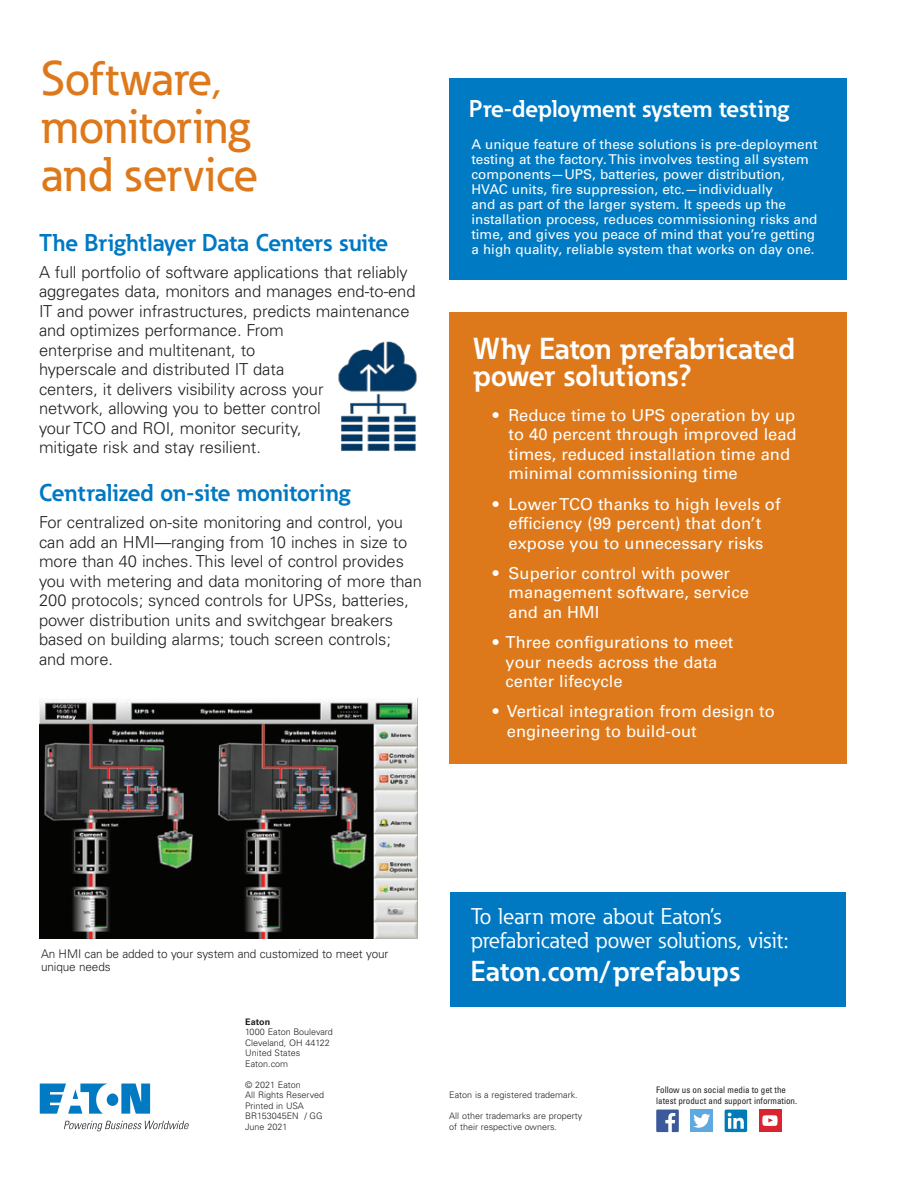
<style>
.page{position:relative;width:918px;height:1188px;background:#fff}
.page>*{position:absolute;margin:0;border:0;box-sizing:border-box;transform-origin:0 0}
._01_Headline___ADJ_S{font:500 48px/48px "Eaton";color:#de791b}
._02_Body__8_5_pt{font:700 30px/27px "Eaton";color:#fff}
._02_Body{font:700 28.5px "Eaton";color:#fff}
._02_Body__8_5_pt-2{font:700 24px "Eaton";letter-spacing:-.005em;color:#0079c2}
._02_Body__8_5_pt-3{font:700 24px "Eaton";letter-spacing:-.005em;color:#fff}
._02_Body-2{font:22.5px/24px "Eaton";letter-spacing:-.005em;color:#fff}
._02_Body__8_5_pt-4{font:300 16.5px/19.5px "Univers LT Std";letter-spacing:-.005em;color:#231f20}
._02_Body__8_5_pt-5{font:16.5px/19.5px "Univers LT Std";color:#fff}
._02_Body__8_5_pt-6{font:13.5px/15px "Univers LT Std";color:#fff}
._02_Body__8_5_pt-7{font:300 12px/13.5px "Univers LT Std";letter-spacing:-.01em;color:#231f20}
._09_Backpage_Body{font:300 9px/10.5px "Univers LT Std";color:#231f20}
._09_Social_Media_Tex{font:condensed 9px/10.5px "Univers LT Std";color:#231f20}
._09_Backpage_Body-2{font:700 9px "Univers LT Std";color:#231f20}
</style>
<div class="page">
<svg style="left:40px;top:1084px;width:110px;height:30px"></svg>
<svg style="left:64px;top:1121px;width:125px;height:10px"></svg>
<div style="left:450px;top:892px;width:396px;height:114px;background:#0079c2"></div>
<div style="left:450px;top:78px;width:397px;height:201px;background:#007ac2"></div>
<div style="left:450px;top:312px;width:397px;height:452px;background:#de791b"></div>
<img style="left:40px;top:699px;width:378px;height:239px">
<img style="left:338px;top:341px;width:79px;height:110px">
<div style="left:759px;top:1110px;width:22px;height:22px;background:#da2431"></div>
<div style="left:690px;top:1110px;width:23px;height:22px;background:#5ea9dd"></div>
<svg style="left:656px;top:1110px;width:23px;height:22px"></svg>
<svg style="left:693px;top:1114px;width:17px;height:14px"></svg>
<div style="left:725px;top:1110px;width:22px;height:22px;background:#007bb6;border-radius:2px"></div>
<svg style="left:728px;top:1113px;width:16px;height:16px"></svg>
<svg style="left:762px;top:1115px;width:16px;height:11px"></svg>
<p class="_01_Headline___ADJ_S" style="left:41px;top:54px;width:219px">Software, monitoring and service</p>
<p class="_02_Body__8_5_pt-2" style="left:39px;top:228px;width:351px">The Brightlayer Data Centers suite</p>
<p class="_02_Body__8_5_pt-4" style="left:39px;top:262px;width:378px">A full portfolio of software applications that reliably aggregates data, monitors and manages end-to-end IT and power infrastructures, predicts maintenance and optimizes performance. From<br>enterprise and multitenant, to<br>hyperscale and distributed IT data<br>centers, it delivers visibility across your<br>network, allowing you to better control<br>your TCO and ROI, monitor security,<br>mitigate risk and stay resilient.</p>
<p class="_02_Body__8_5_pt-2" style="left:39px;top:478px;width:313px">Centralized on-site monitoring</p>
<p class="_02_Body__8_5_pt-4" style="left:39px;top:513px;width:384px">For centralized on-site monitoring and control, you can add an HMI—ranging from 10 inches in size to more than 40 inches. This level of control provides you with metering and data monitoring of more than 200 protocols; synced controls for UPSs, batteries, power distribution units and switchgear breakers based on building alarms; touch screen controls;<br>and more.</p>
<p class="_02_Body__8_5_pt-3" style="left:469px;top:94px;width:322px">Pre-deployment system testing</p>
<p class="_02_Body__8_5_pt-6" style="left:471px;top:137px;width:348px">A unique feature of these solutions is pre-deployment testing at the factory. This involves testing all system components—UPS, batteries, power distribution, HVAC units, fire suppression, etc.—individually<br>and as part of the larger system. It speeds up the installation process, reduces commissioning risks and time, and gives you peace of mind that you’re getting a high quality, reliable system that works on day one.</p>
<p class="_02_Body__8_5_pt" style="left:473px;top:334px;width:324px">Why Eaton prefabricated power solutions?</p>
<p class="_02_Body__8_5_pt-5" style="left:509px;top:405px;width:290px;text-indent:-16px">• Reduce time to UPS operation by up to 40 percent through improved lead times, reduced installation time and minimal commissioning time</p>
<p class="_02_Body__8_5_pt-5" style="left:493px;top:494px;width:289px;text-align:center">• Lower TCO thanks to high levels of efficiency (99 percent) that don’t expose you to unnecessary risks</p>
<p class="_02_Body__8_5_pt-5" style="left:509px;top:563px;width:242px;text-indent:-16px">• Superior control with power management software, service and an HMI</p>
<p class="_02_Body__8_5_pt-5" style="left:506px;top:633px;width:229px;text-indent:-13px">• Three configurations to meet your needs across the data center lifecycle</p>
<p class="_02_Body__8_5_pt-5" style="left:507px;top:702px;width:269px;text-indent:-14px">• Vertical integration from design to engineering to build-out</p>
<p class="_02_Body__8_5_pt-7" style="left:41px;top:947px;width:349px">An HMI can be added to your system and customized to meet your unique needs</p>
<p class="_09_Backpage_Body-2" style="left:245px;top:1016px;width:27px">Eaton</p>
<p class="_09_Backpage_Body" style="left:245px;top:1027px;width:89px">1000 Eaton Boulevard</p>
<p class="_09_Backpage_Body" style="left:245px;top:1037px;width:86px">Cleveland, OH 44122<br>United States</p>
<p class="_09_Backpage_Body" style="left:245px;top:1058px;width:45px">Eaton.com</p>
<p class="_09_Backpage_Body" style="left:245px;top:1079px;width:57px">© 2021 Eaton</p>
<p class="_09_Backpage_Body" style="left:245px;top:1090px;width:81px">All Rights Reserved</p>
<p class="_09_Backpage_Body" style="left:245px;top:1100px;width:60px">Printed in USA</p>
<p class="_09_Backpage_Body" style="left:245px;top:1111px;width:79px">BR153045EN / GG</p>
<p class="_09_Backpage_Body" style="left:245px;top:1121px;width:44px">June 2021</p>
<p class="_02_Body-2" style="left:471px;top:905px;width:319px">To learn more about Eaton’s prefabricated power solutions, visit:</p>
<p class="_02_Body" style="left:471px;top:953px;width:271px">Eaton.com/prefabups</p>
<p class="_09_Backpage_Body" style="left:449px;top:1090px;width:130px">Eaton is a registered trademark.</p>
<p class="_09_Backpage_Body" style="left:449px;top:1111px;width:135px">All other trademarks are property of their respective owners.</p>
<p class="_09_Social_Media_Tex" style="left:656px;top:1085px;width:142px">Follow us on social media to get the latest product and support information.</p>
</div>
